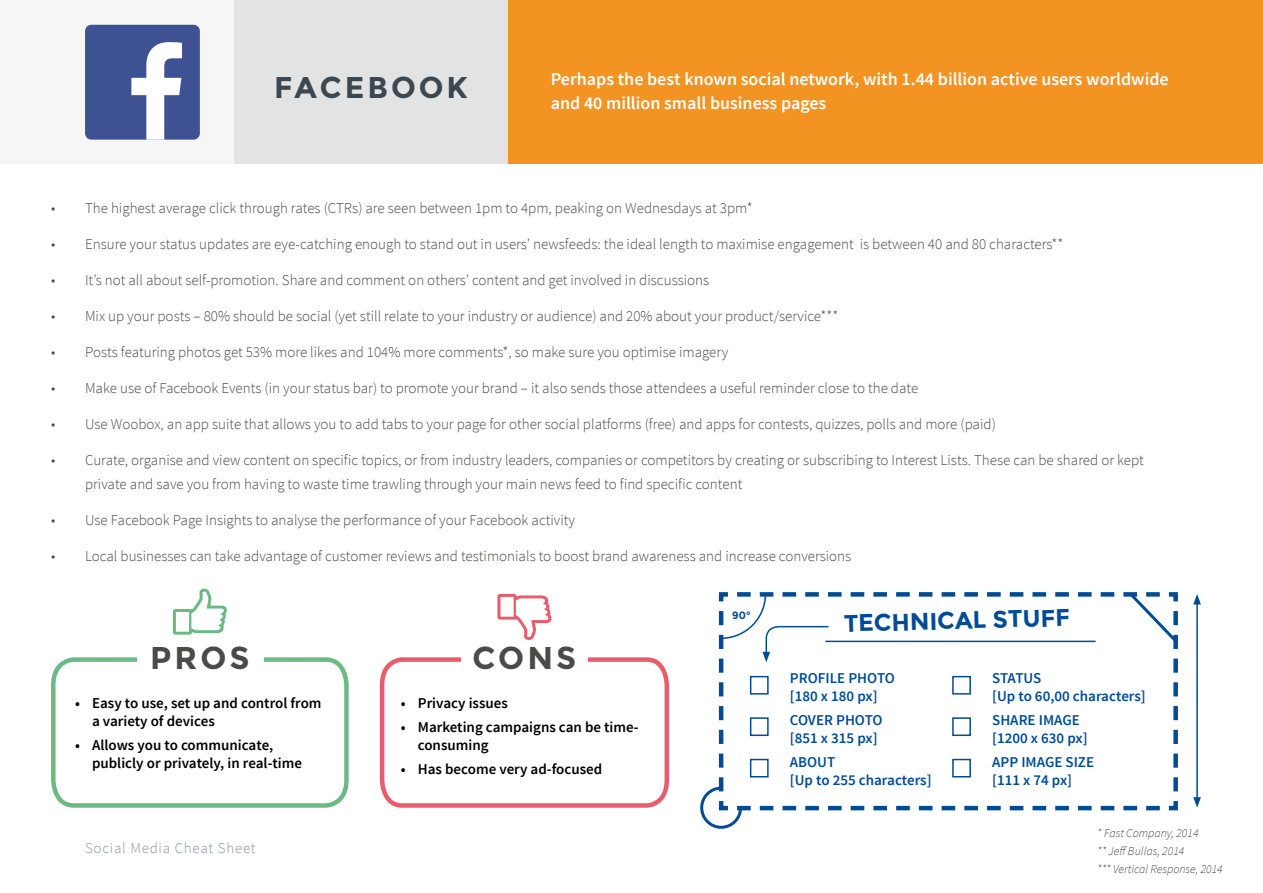
<style>
.page{position:relative;width:1263px;height:893px;background:#fff}
.page>*{position:absolute;margin:0;border:0;box-sizing:border-box;transform-origin:0 0}
.t1{font:700 31.5px "Montserrat";letter-spacing:.095em;color:#4a4a49}
.t2{font:700 30px "Montserrat";letter-spacing:.1em;color:#3b4851}
.t3{font:700 24px "Montserrat";color:#004b96}
.t4{font:600 18px/24px "Source Sans Pro";color:#fff}
.t5{font:300 15px/24px "Source Sans Pro";color:#4a4a49}
.t6{font:600 15px/18px "Source Sans Pro";color:#000}
.t7{font:600 15px/18px "Source Sans Pro";color:#004b96}
.t8{font:300 15px "Source Sans Pro";letter-spacing:.05em;color:#8e9499}
.t9{font:italic 300 12px/18px "Source Sans Pro";color:#4a4a49}
.t10{font:700 10.5px "Montserrat";color:#004b96}
</style>
<div class="page">
<div style="left:210px;top:1px;width:341px;height:163px;background:#e3e3e3"></div>
<div style="left:0;top:1px;width:234px;height:163px;background:#f6f6f6"></div>
<div style="left:508px;top:1px;width:755px;height:163px;background:#f29322"></div>
<svg style="left:51px;top:657px;width:298px;height:151px"></svg>
<svg style="left:379px;top:657px;width:290px;height:151px"></svg>
<svg style="left:173px;top:589px;width:54px;height:46px"></svg>
<svg style="left:497px;top:594px;width:55px;height:46px"></svg>
<div style="left:137px;top:641px;width:127px;height:39px;background:#fff"></div>
<div style="left:461px;top:641px;width:127px;height:39px;background:#fff"></div>
<hr style="left:1196px;top:602px;width:2px;height:197px;background:#004b94">
<svg style="left:1193px;top:594px;width:8px;height:10px"></svg>
<svg style="left:1193px;top:797px;width:8px;height:11px"></svg>
<svg style="left:700px;top:592px;width:478px;height:237px"></svg>
<div style="left:750px;top:676px;width:19px;height:19px;border:2px solid #004b96"></div>
<div style="left:952px;top:676px;width:19px;height:19px;border:2px solid #004b96"></div>
<div style="left:750px;top:717px;width:19px;height:19px;border:2px solid #004b96"></div>
<div style="left:952px;top:717px;width:19px;height:19px;border:2px solid #004b96"></div>
<div style="left:750px;top:759px;width:19px;height:18px;border:2px solid #004b96"></div>
<div style="left:952px;top:759px;width:19px;height:18px;border:2px solid #004b96"></div>
<div style="left:85px;top:25px;width:115px;height:115px;background:#3e5293;border-radius:6px"></div>
<svg style="left:131px;top:42px;width:51px;height:98px"></svg>
<h2 class="t2" style="left:274px;top:69px;width:195px">FACEBOOK</h2>
<p class="t4" style="left:551px;top:68px;width:619px">Perhaps the best known social network, with 1.44 billion active users worldwide and 40 million small business pages</p>
<p class="t5" style="left:51px;top:196px;width:703px">• The highest average click through rates (CTRs) are seen between 1pm to 4pm, peaking on Wednesdays at 3pm*</p>
<p class="t5" style="left:51px;top:232px;width:1014px">• Ensure your status updates are eye-catching enough to stand out in users’ newsfeeds: the ideal length to maximise engagement is between 40 and 80 characters**</p>
<p class="t5" style="left:51px;top:268px;width:660px">• It’s not all about self-promotion. Share and comment on others’ content and get involved in discussions</p>
<p class="t5" style="left:51px;top:304px;width:789px">• Mix up your posts – 80% should be social (yet still relate to your industry or audience) and 20% about your product/service***</p>
<p class="t5" style="left:51px;top:340px;width:679px">• Posts featuring photos get 53% more likes and 104% more comments*, so make sure you optimise imagery</p>
<p class="t5" style="left:51px;top:376px;width:869px">• Make use of Facebook Events (in your status bar) to promote your brand – it also sends those attendees a useful reminder close to the date</p>
<p class="t5" style="left:51px;top:412px;width:946px">• Use Woobox, an app suite that allows you to add tabs to your page for other social platforms (free) and apps for contests, quizzes, polls and more (paid)</p>
<p class="t5" style="left:85px;top:448px;width:1060px;text-indent:-34px">• Curate, organise and view content on specific topics, or from industry leaders, companies or competitors by creating or subscribing to Interest Lists. These can be shared or kept private and save you from having to waste time trawling through your main news feed to find specific content</p>
<p class="t5" style="left:51px;top:508px;width:526px">• Use Facebook Page Insights to analyse the performance of your Facebook activity</p>
<p class="t5" style="left:51px;top:544px;width:802px">• Local businesses can take advantage of customer reviews and testimonials to boost brand awareness and increase conversions</p>
<h1 class="t1" style="left:150px;top:639px;width:101px">PROS</h1>
<h1 class="t1" style="left:472px;top:639px;width:105px">CONS</h1>
<p class="t6" style="left:92px;top:695px;width:231px;text-indent:-17px">• Easy to use, set up and control from a variety of devices</p>
<p class="t6" style="left:92px;top:737px;width:212px;text-indent:-17px">• Allows you to communicate, publicly or privately, in real-time</p>
<p class="t8" style="left:85px;top:839px;width:172px">Social Media Cheat Sheet</p>
<p class="t6" style="left:401px;top:695px;width:109px">• Privacy issues</p>
<p class="t6" style="left:418px;top:719px;width:222px;text-indent:-17px">• Marketing campaigns can be time&shy;consuming</p>
<p class="t6" style="left:401px;top:761px;width:203px">• Has become very ad-focused</p>
<p class="t10" style="left:732px;top:609px;width:20px">90°</p>
<h3 class="t3" style="left:844px;top:608px;width:228px;rotate:-1deg">TECHNICAL STUFF</h3>
<p class="t7" style="left:790px;top:669px;width:107px">PROFILE PHOTO [180 x 180 px]</p>
<p class="t7" style="left:790px;top:711px;width:94px">COVER PHOTO [851 x 315 px]</p>
<p class="t7" style="left:790px;top:753px;width:143px">ABOUT<br>[Up to 255 characters]</p>
<p class="t7" style="left:992px;top:669px;width:155px">STATUS<br>[Up to 60,00 characters]</p>
<p class="t7" style="left:992px;top:711px;width:97px">SHARE IMAGE [1200 x 630 px]</p>
<p class="t7" style="left:992px;top:753px;width:103px">APP IMAGE SIZE [111 x 74 px]</p>
<p class="t9" style="left:1097px;top:824px;width:127px">* Fast Company, 2014<br>** Jeff Bullas, 2014<br>*** Vertical Response, 2014</p>
</div>
